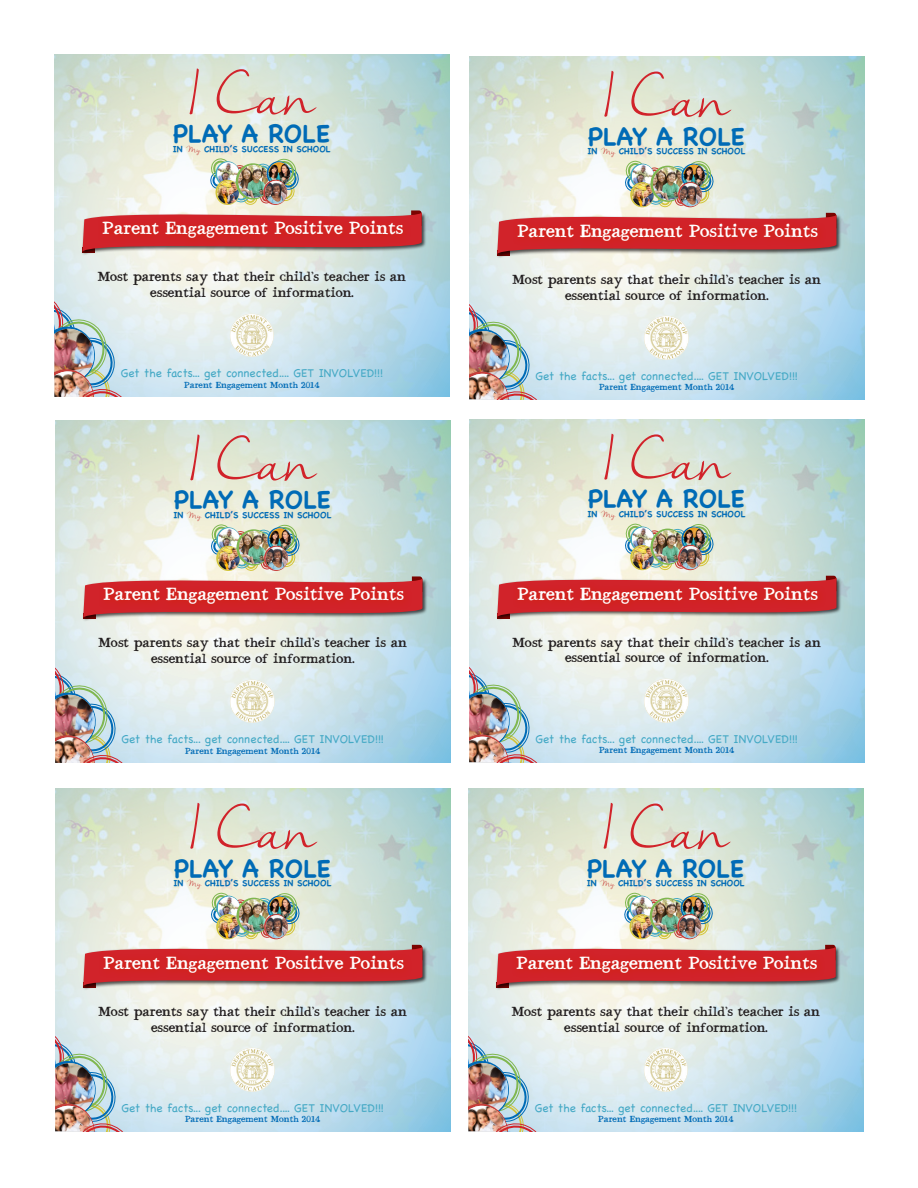
<style>
.page{position:relative;width:918px;height:1188px;background:#fff}
.page>*{position:absolute;margin:0;border:0;box-sizing:border-box;transform-origin:0 0}
.t1{font:52.65px "Nella Sue Demo";color:#d1232a}
.t2{font:700 24.9px "Chalkboard";color:#006bb6}
.t3{font:17.55px "Bodoni Hand";color:#fff}
.t4{font:13.2px/15.8px "Bodoni Hand";color:#231f20;text-align:center}
.t5{font:11.7px "Chalkboard";color:#45a9c5}
.t6{font:700 8.85px "Chalkboard";color:#006bb6}
.t7{font:8.85px "Bodoni Hand";color:#006bb6}
.s1{font-family:"Nella Sue Demo";font-weight:400;font-size:7.05px;color:#c63e3a}
</style>
<div class="page">
<div style="left:82px;top:212px;width:345px;height:44px;background:#231f20;opacity:.75"></div>
<img style="left:82px;top:158px;width:340px;height:97px">
<div style="left:97px;top:215px;width:315px;height:32px;background:#d12226"></div>
<img style="left:228px;top:312px;width:48px;height:46px">
<img style="left:54px;top:292px;width:80px;height:105px">
<div style="left:496px;top:577px;width:345px;height:44px;background:#231f20;opacity:.75"></div>
<img style="left:497px;top:523px;width:339px;height:97px">
<div style="left:512px;top:580px;width:314px;height:33px;background:#d12226"></div>
<img style="left:643px;top:677px;width:48px;height:46px">
<img style="left:469px;top:657px;width:80px;height:105px">
<div style="left:496px;top:946px;width:345px;height:44px;background:#231f20;opacity:.75"></div>
<img style="left:496px;top:892px;width:340px;height:97px">
<div style="left:511px;top:950px;width:315px;height:32px;background:#d12226"></div>
<img style="left:642px;top:1046px;width:48px;height:46px">
<img style="left:468px;top:1026px;width:80px;height:105px">
<div style="left:82px;top:946px;width:345px;height:44px;background:#231f20;opacity:.75"></div>
<img style="left:83px;top:892px;width:339px;height:97px">
<div style="left:98px;top:950px;width:314px;height:32px;background:#d12226"></div>
<img style="left:229px;top:1046px;width:48px;height:46px">
<img style="left:55px;top:1026px;width:80px;height:105px">
<div style="left:82px;top:578px;width:345px;height:44px;background:#231f20;opacity:.75"></div>
<img style="left:83px;top:524px;width:339px;height:97px">
<div style="left:98px;top:581px;width:314px;height:32px;background:#d12226"></div>
<img style="left:229px;top:678px;width:48px;height:46px">
<img style="left:55px;top:658px;width:80px;height:105px">
<div style="left:496px;top:214px;width:345px;height:44px;background:#231f20;opacity:.75"></div>
<img style="left:497px;top:160px;width:339px;height:97px">
<div style="left:512px;top:218px;width:314px;height:32px;background:#d12226"></div>
<img style="left:643px;top:314px;width:48px;height:46px">
<img style="left:469px;top:294px;width:80px;height:105px">
<h1 class="t1" style="left:190px;top:65px;width:127px">I Can</h1>
<h1 class="t1" style="left:604px;top:67px;width:127px">I Can</h1>
<h2 class="t2" style="left:173px;top:119px;width:158px">PLAY A ROLE</h2>
<p class="t6" style="left:173px;top:143px;width:159px">IN <span class="s1">My</span> CHILD’S SUCCESS IN SCHOOL</p>
<h2 class="t2" style="left:588px;top:121px;width:158px">PLAY A ROLE</h2>
<p class="t6" style="left:588px;top:146px;width:159px">IN <span class="s1">My</span> CHILD’S SUCCESS IN SCHOOL</p>
<h3 class="t3" style="left:103px;top:221px;width:302px">Parent Engagement Positive Points</h3>
<h3 class="t3" style="left:517px;top:223px;width:302px">Parent Engagement Positive Points</h3>
<p class="t4" style="left:98px;top:271px;width:310px">Most parents say that their child’s teacher is an essential source of information.</p>
<p class="t4" style="left:513px;top:273px;width:310px">Most parents say that their child’s teacher is an essential source of information.</p>
<p class="t5" style="left:121px;top:366px;width:264px">Get the facts... get connected.... GET INVOLVED!!!</p>
<p class="t7" style="left:184px;top:381px;width:137px">Parent Engagement Month 2014</p>
<p class="t5" style="left:536px;top:369px;width:264px">Get the facts... get connected.... GET INVOLVED!!!</p>
<p class="t7" style="left:599px;top:383px;width:137px">Parent Engagement Month 2014</p>
<h1 class="t1" style="left:190px;top:431px;width:127px">I Can</h1>
<h1 class="t1" style="left:604px;top:430px;width:127px">I Can</h1>
<h2 class="t2" style="left:174px;top:485px;width:158px">PLAY A ROLE</h2>
<p class="t6" style="left:174px;top:509px;width:159px">IN <span class="s1">My</span> CHILD’S SUCCESS IN SCHOOL</p>
<h2 class="t2" style="left:588px;top:484px;width:158px">PLAY A ROLE</h2>
<p class="t6" style="left:588px;top:509px;width:159px">IN <span class="s1">My</span> CHILD’S SUCCESS IN SCHOOL</p>
<h3 class="t3" style="left:103px;top:587px;width:302px">Parent Engagement Positive Points</h3>
<h3 class="t3" style="left:517px;top:586px;width:302px">Parent Engagement Positive Points</h3>
<p class="t4" style="left:99px;top:637px;width:310px">Most parents say that their child’s teacher is an essential source of information.</p>
<p class="t4" style="left:513px;top:636px;width:310px">Most parents say that their child’s teacher is an essential source of information.</p>
<p class="t5" style="left:122px;top:732px;width:264px">Get the facts... get connected.... GET INVOLVED!!!</p>
<p class="t7" style="left:185px;top:747px;width:137px">Parent Engagement Month 2014</p>
<p class="t5" style="left:536px;top:732px;width:264px">Get the facts... get connected.... GET INVOLVED!!!</p>
<p class="t7" style="left:599px;top:746px;width:137px">Parent Engagement Month 2014</p>
<h1 class="t1" style="left:190px;top:799px;width:127px">I Can</h1>
<h1 class="t1" style="left:604px;top:799px;width:127px">I Can</h1>
<h2 class="t2" style="left:174px;top:853px;width:158px">PLAY A ROLE</h2>
<p class="t6" style="left:174px;top:878px;width:159px">IN <span class="s1">My</span> CHILD’S SUCCESS IN SCHOOL</p>
<h2 class="t2" style="left:587px;top:853px;width:158px">PLAY A ROLE</h2>
<p class="t6" style="left:587px;top:878px;width:159px">IN <span class="s1">My</span> CHILD’S SUCCESS IN SCHOOL</p>
<h3 class="t3" style="left:103px;top:955px;width:302px">Parent Engagement Positive Points</h3>
<h3 class="t3" style="left:517px;top:955px;width:302px">Parent Engagement Positive Points</h3>
<p class="t4" style="left:99px;top:1005px;width:310px">Most parents say that their child’s teacher is an essential source of information.</p>
<p class="t4" style="left:512px;top:1005px;width:310px">Most parents say that their child’s teacher is an essential source of information.</p>
<p class="t5" style="left:122px;top:1101px;width:264px">Get the facts... get connected.... GET INVOLVED!!!</p>
<p class="t7" style="left:185px;top:1115px;width:137px">Parent Engagement Month 2014</p>
<p class="t5" style="left:535px;top:1101px;width:264px">Get the facts... get connected.... GET INVOLVED!!!</p>
<p class="t7" style="left:598px;top:1115px;width:137px">Parent Engagement Month 2014</p>
</div>
